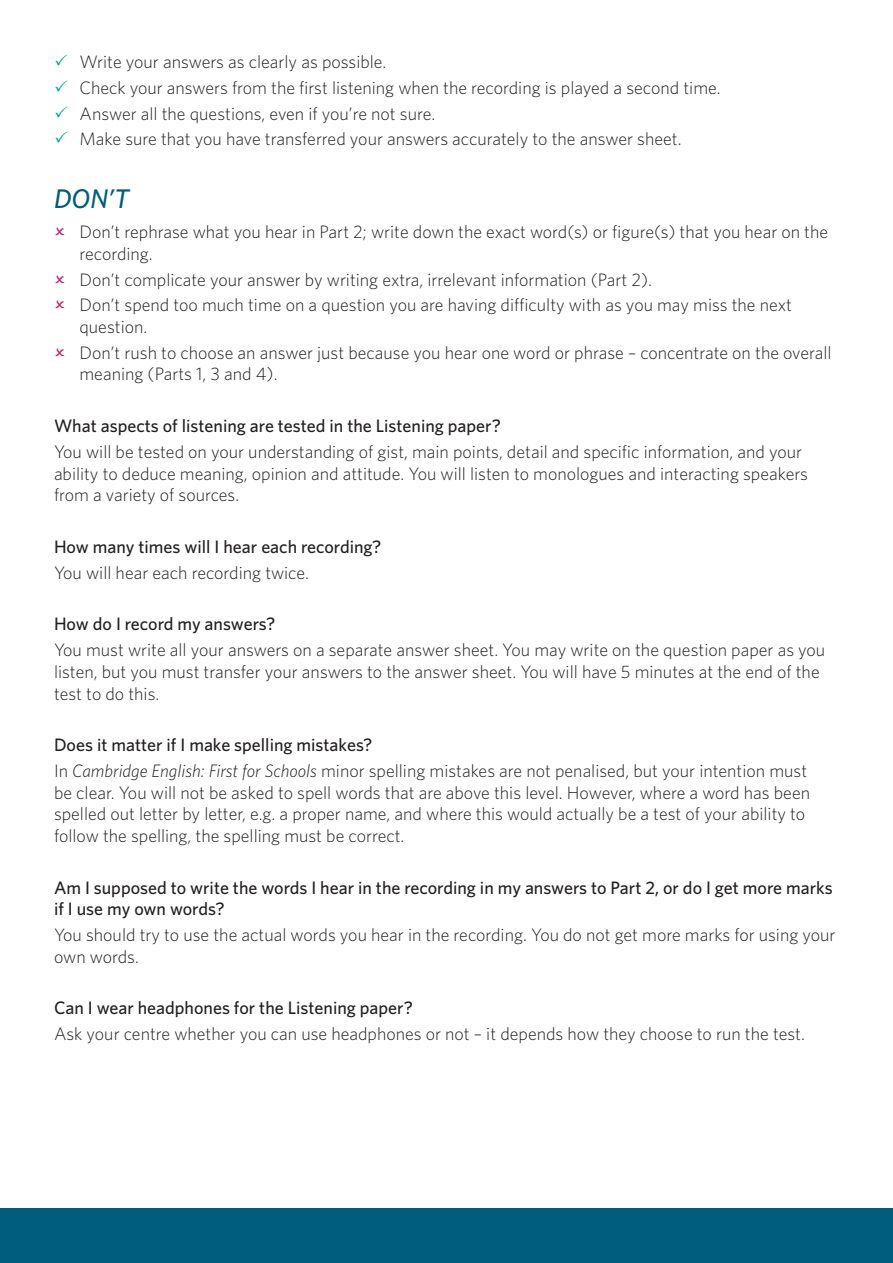
<style>
.page{position:relative;width:893px;height:1263px;background:#fff}
.page>*{position:absolute;margin:0;border:0;box-sizing:border-box;transform-origin:0 0}
.Headings{font:italic 500 27px "Whitney";color:#005d7c}
.Answers{font:300 18px/21.6px "Whitney";color:#231f20}
.Questions{font:500 18px/21.6px "Whitney";color:#231f20}
.s1{font-style:italic}
</style>
<div class="page">
<div style="left:0;top:1209px;width:893px;height:54px;background:#005d7c"></div>
<p class="Answers" style="left:80px;top:50px;width:308px">Write your answers as clearly as possible.</p>
<p class="Answers" style="left:80px;top:76px;width:643px">Check your answers from the first listening when the recording is played a second time.</p>
<p class="Answers" style="left:80px;top:102px;width:357px">Answer all the questions, even if you’re not sure.</p>
<p class="Answers" style="left:80px;top:128px;width:603px">Make sure that you have transferred your answers accurately to the answer sheet.</p>
<p class="Headings" style="left:54px;top:181px;width:77px">DON’T</p>
<p class="Answers" style="left:80px;top:220px;width:750px">Don’t rephrase what you hear in Part 2; write down the exact word(s) or figure(s) that you hear on the recording.</p>
<p class="Answers" style="left:80px;top:268px;width:574px">Don’t complicate your answer by writing extra, irrelevant information (Part 2).</p>
<p class="Answers" style="left:80px;top:294px;width:714px">Don’t spend too much time on a question you are having difficulty with as you may miss the next question.</p>
<p class="Answers" style="left:80px;top:341px;width:754px">Don’t rush to choose an answer just because you hear one word or phrase – concentrate on the overall meaning (Parts 1, 3 and 4).</p>
<p class="Questions" style="left:54px;top:415px;width:449px">What aspects of listening are tested in the Listening paper?</p>
<p class="Answers" style="left:54px;top:440px;width:755px">You will be tested on your understanding of gist, main points, detail and specific information, and your ability to deduce meaning, opinion and attitude. You will listen to monologues and interacting speakers from a variety of sources.</p>
<p class="Questions" style="left:54px;top:536px;width:329px">How many times will I hear each recording?</p>
<p class="Answers" style="left:54px;top:561px;width:257px">You will hear each recording twice.</p>
<p class="Questions" style="left:54px;top:613px;width:223px">How do I record my answers?</p>
<p class="Answers" style="left:54px;top:639px;width:773px">You must write all your answers on a separate answer sheet. You may write on the question paper as you listen, but you must transfer your answers to the answer sheet. You will have 5 minutes at the end of the test to do this.</p>
<p class="Questions" style="left:54px;top:734px;width:320px">Does it matter if I make spelling mistakes?</p>
<p class="Answers" style="left:54px;top:759px;width:758px">In <span class="s1">Cambridge English: First for Schools</span> minor spelling mistakes are not penalised, but your intention must be clear. You will not be asked to spell words that are above this level. However, where a word has been spelled out letter by letter, e.g. a proper name, and where this would actually be a test of your ability to follow the spelling, the spelling must be correct.</p>
<p class="Questions" style="left:54px;top:876px;width:780px">Am I supposed to write the words I hear in the recording in my answers to Part 2, or do I get more marks if I use my own words?</p>
<p class="Answers" style="left:54px;top:923px;width:783px">You should try to use the actual words you hear in the recording. You do not get more marks for using your own words.</p>
<p class="Questions" style="left:54px;top:997px;width:360px">Can I wear headphones for the Listening paper?</p>
<p class="Answers" style="left:54px;top:1023px;width:752px">Ask your centre whether you can use headphones or not – it depends how they choose to run the test.</p>
</div>
